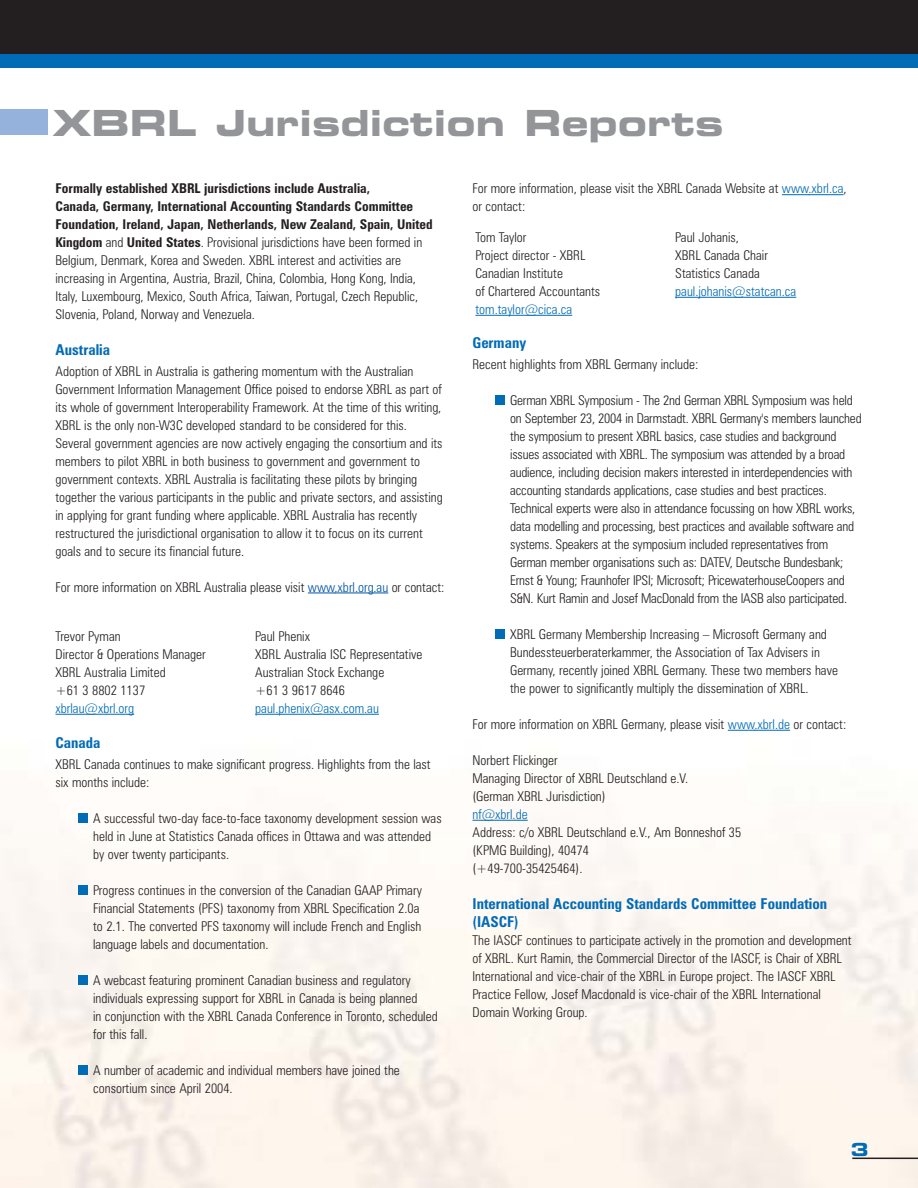
<style>
.page{position:relative;width:918px;height:1188px;background:#fff}
.page>*{position:absolute;margin:0;border:0;box-sizing:border-box;transform-origin:0 0}
.t1{font:36px "Eurostile Bold Extended Two";color:#939598}
.t2{font:18px "Eurostile Bold Extended Two";color:#006bb6}
.t3{font:700 condensed 15px/18px "Zurich BT";color:#006bb6}
.t4{font:300 condensed 13.5px/18px "Zurich BT";color:#231f20}
.t5{font:300 condensed 13.5px "Zurich BT";color:#006bb6}
.s1{font-weight:700}
.s2{color:#0054a4}
.s3{color:#006bb6}
</style>
<div class="page">
<img style="left:0;top:395px;width:918px;height:792px">
<svg style="left:308px;top:593px;width:27px;height:1px"></svg>
<hr style="left:335px;top:593px;width:39px;height:1px;background:#0054a4">
<svg style="left:374px;top:593px;width:14px;height:1px"></svg>
<svg style="left:782px;top:194px;width:27px;height:1px"></svg>
<hr style="left:809px;top:194px;width:35px;height:1px;background:#006bb6">
<svg style="left:728px;top:730px;width:26px;height:1px"></svg>
<hr style="left:754px;top:730px;width:36px;height:1px;background:#006bb6">
<hr style="left:472px;top:820px;width:56px;height:1px;background:#006bb6">
<div style="left:496px;top:629px;width:9px;height:10px;background:#006bb6"></div>
<div style="left:496px;top:395px;width:9px;height:10px;background:#006bb6"></div>
<hr style="left:476px;top:315px;width:96px;height:1px;background:#006bb6">
<hr style="left:675px;top:297px;width:121px;height:1px;background:#006bb6">
<div style="left:79px;top:1065px;width:9px;height:10px;background:#006bb6"></div>
<div style="left:79px;top:975px;width:9px;height:10px;background:#006bb6"></div>
<div style="left:79px;top:885px;width:9px;height:10px;background:#006bb6"></div>
<div style="left:79px;top:813px;width:9px;height:10px;background:#006bb6"></div>
<div style="left:0;top:0;width:918px;height:54px;background:#231f20"></div>
<div style="left:0;top:54px;width:918px;height:14px;background:#006bb6"></div>
<hr style="left:56px;top:714px;width:78px;height:1px;background:#006bb6">
<hr style="left:255px;top:714px;width:124px;height:1px;background:#006bb6">
<hr style="left:852px;top:1158px;width:66px;height:1px;background:#231f20">
<div style="left:0;top:109px;width:48px;height:26px;background:#95b2dd"></div>
<h1 class="t1" style="left:53px;top:109px;width:673px">XBRL Jurisdiction Reports</h1>
<p class="t4" style="left:56px;top:181px;width:379px"><span class="s1">Formally established XBRL jurisdictions include Australia,<br>Canada, Germany, International Accounting Standards Committee Foundation, Ireland, Japan, Netherlands, New Zealand, Spain, United Kingdom</span> and <span class="s1">United States</span>. Provisional jurisdictions have been formed in Belgium, Denmark, Korea and Sweden. XBRL interest and activities are increasing in Argentina, Austria, Brazil, China, Colombia, Hong Kong, India, Italy, Luxembourg, Mexico, South Africa, Taiwan, Portugal, Czech Republic, Slovenia, Poland, Norway and Venezuela.</p>
<p class="t3" style="left:56px;top:342px;width:56px">Australia</p>
<p class="t4" style="left:56px;top:363px;width:389px">Adoption of XBRL in Australia is gathering momentum with the Australian Government Information Management Office poised to endorse XBRL as part of its whole of government Interoperability Framework. At the time of this writing, XBRL is the only non-W3C developed standard to be considered for this.<br>Several government agencies are now actively engaging the consortium and its members to pilot XBRL in both business to government and government to government contexts. XBRL Australia is facilitating these pilots by bringing together the various participants in the public and private sectors, and assisting in applying for grant funding where applicable. XBRL Australia has recently restructured the jurisdictional organisation to allow it to focus on its current goals and to secure its financial future.</p>
<p class="t4" style="left:56px;top:579px;width:391px">For more information on XBRL Australia please visit <span class="s2">www.xbrl.org.au</span> or contact:</p>
<p class="t4" style="left:56px;top:628px;width:152px">Trevor Pyman<br>Director &amp; Operations Manager<br>XBRL Australia Limited<br>+61 3 8802 1137</p>
<p class="t5" style="left:56px;top:703px;width:80px">xbrlau@xbrl.org</p>
<p class="t4" style="left:255px;top:628px;width:169px">Paul Phenix<br>XBRL Australia ISC Representative<br>Australian Stock Exchange<br>+61 3 9617 8646</p>
<p class="t5" style="left:255px;top:703px;width:125px">paul.phenix@asx.com.au</p>
<p class="t3" style="left:56px;top:735px;width:46px">Canada</p>
<p class="t4" style="left:56px;top:756px;width:377px">XBRL Canada continues to make significant progress. Highlights from the last six months include:</p>
<p class="t4" style="left:93px;top:810px;width:350px">A successful two-day face-to-face taxonomy development session was held in June at Statistics Canada offices in Ottawa and was attended by over twenty participants.</p>
<p class="t4" style="left:93px;top:882px;width:330px">Progress continues in the conversion of the Canadian GAAP Primary Financial Statements (PFS) taxonomy from XBRL Specification 2.0a to 2.1. The converted PFS taxonomy will include French and English language labels and documentation.</p>
<p class="t4" style="left:93px;top:972px;width:346px">A webcast featuring prominent Canadian business and regulatory individuals expressing support for XBRL in Canada is being planned<br>in conjunction with the XBRL Canada Conference in Toronto, scheduled for this fall.</p>
<p class="t4" style="left:93px;top:1062px;width:308px">A number of academic and individual members have joined the consortium since April 2004.</p>
<p class="t4" style="left:472px;top:181px;width:376px">For more information, please visit the XBRL Canada Website at <span class="s3">www.xbrl.ca</span>, or contact:</p>
<p class="t4" style="left:476px;top:229px;width:126px">Tom Taylor<br>Project director - XBRL<br>Canadian Institute<br>of Chartered Accountants</p>
<p class="t5" style="left:476px;top:304px;width:98px">tom.taylor@cica.ca</p>
<p class="t4" style="left:675px;top:229px;width:94px">Paul Johanis,<br>XBRL Canada Chair<br>Statistics Canada</p>
<p class="t5" style="left:675px;top:286px;width:123px">paul.johanis@statcan.ca</p>
<p class="t3" style="left:472px;top:335px;width:55px">Germany</p>
<p class="t4" style="left:472px;top:356px;width:227px">Recent highlights from XBRL Germany include:</p>
<p class="t4" style="left:510px;top:392px;width:353px">German XBRL Symposium - The 2nd German XBRL Symposium was held on September 23, 2004 in Darmstadt. XBRL Germany's members launched the symposium to present XBRL basics, case studies and background issues associated with XBRL. The symposium was attended by a broad audience, including decision makers interested in interdependencies with accounting standards applications, case studies and best practices.<br>Technical experts were also in attendance focussing on how XBRL works, data modelling and processing, best practices and available software and systems. Speakers at the symposium included representatives from German member organisations such as: DATEV, Deutsche Bundesbank; Ernst &amp; Young; Fraunhofer IPSI; Microsoft; PricewaterhouseCoopers and S&amp;N. Kurt Ramin and Josef MacDonald from the IASB also participated.</p>
<p class="t4" style="left:510px;top:626px;width:329px">XBRL Germany Membership Increasing – Microsoft Germany and Bundessteuerberaterkammer, the Association of Tax Advisers in Germany, recently joined XBRL Germany. These two members have the power to significantly multiply the dissemination of XBRL.</p>
<p class="t4" style="left:472px;top:716px;width:375px">For more information on XBRL Germany, please visit <span class="s3">www.xbrl.de</span> or contact:</p>
<p class="t4" style="left:472px;top:752px;width:217px">Norbert Flickinger<br>Managing Director of XBRL Deutschland e.V. (German XBRL Jurisdiction)</p>
<p class="t5" style="left:472px;top:809px;width:57px">nf@xbrl.de</p>
<p class="t4" style="left:472px;top:824px;width:270px">Address: c/o XBRL Deutschland e.V., Am Bonneshof 35 (KPMG Building), 40474<br>(+49-700-35425464).</p>
<p class="t3" style="left:472px;top:896px;width:356px">International Accounting Standards Committee Foundation (IASCF)</p>
<p class="t4" style="left:472px;top:932px;width:381px">The IASCF continues to participate actively in the promotion and development of XBRL. Kurt Ramin, the Commercial Director of the IASCF, is Chair of XBRL International and vice-chair of the XBRL in Europe project. The IASCF XBRL Practice Fellow, Josef Macdonald is vice-chair of the XBRL International Domain Working Group.</p>
<h2 class="t2" style="left:851px;top:1143px;width:19px">3</h2>
</div>
